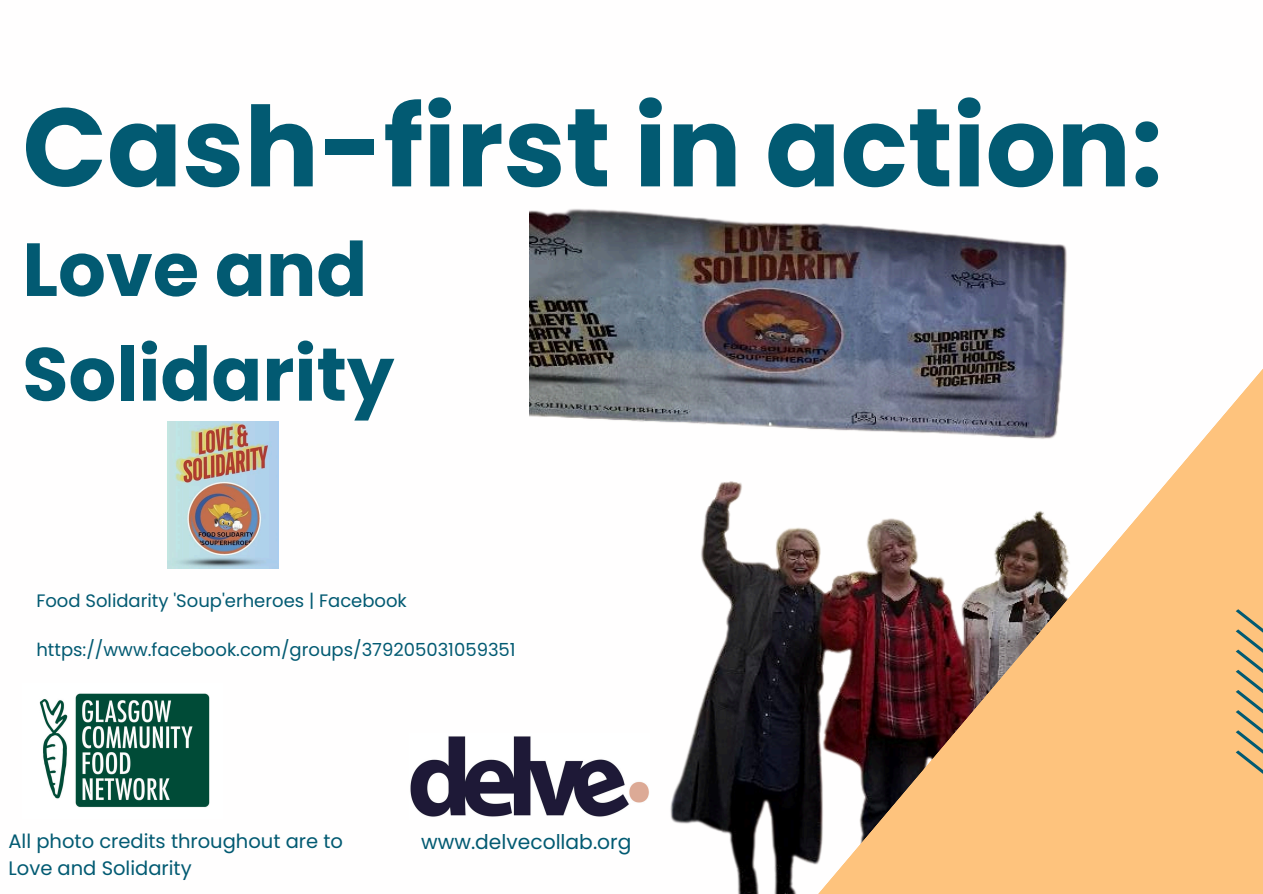
<style>
.page{position:relative;width:1263px;height:894px;background:#fff}
.page>*{position:absolute;margin:0;border:0;box-sizing:border-box;transform-origin:0 0}
.t1{font:700 111px "Poppins";color:#025a72}
.t2{font:700 75px/104.7px "Poppins";color:#025a72}
.t3{font:20.25px "Poppins";color:#025a72}
.t4{font:19.5px "Poppins";color:#025a72}
.t5{font:18px "Poppins";color:#025a72}
</style>
<div class="page">
<img style="left:410px;top:736px;width:120px;height:81px">
<img style="left:39px;top:693px;width:171px;height:115px">
<img style="left:530px;top:209px;width:333px;height:621px">
<img style="left:714px;top:226px;width:549px;height:667px">
<svg style="left:1236px;top:609px;width:27px;height:261px;background:#e1b67b"></svg>
<img style="left:167px;top:422px;width:112px;height:146px">
<p class="t1" style="left:22px;top:70px;width:1142px">Cash-first in action:</p>
<p class="t2" style="left:22px;top:217px;width:374px">Love and<br>Solidarity</p>
<h1 class="t5" style="left:36px;top:587px;width:372px">Food Solidarity 'Soup'erheroes | Facebook</h1>
<p class="t5" style="left:36px;top:637px;width:481px">https://www.facebook.com/groups/379205031059351</p>
<p class="t4" style="left:9px;top:827px;width:336px">All photo credits throughout are to</p>
<p class="t3" style="left:421px;top:827px;width:212px">www.delvecollab.org</p>
<p class="t4" style="left:9px;top:854px;width:185px">Love and Solidarity</p>
</div>
